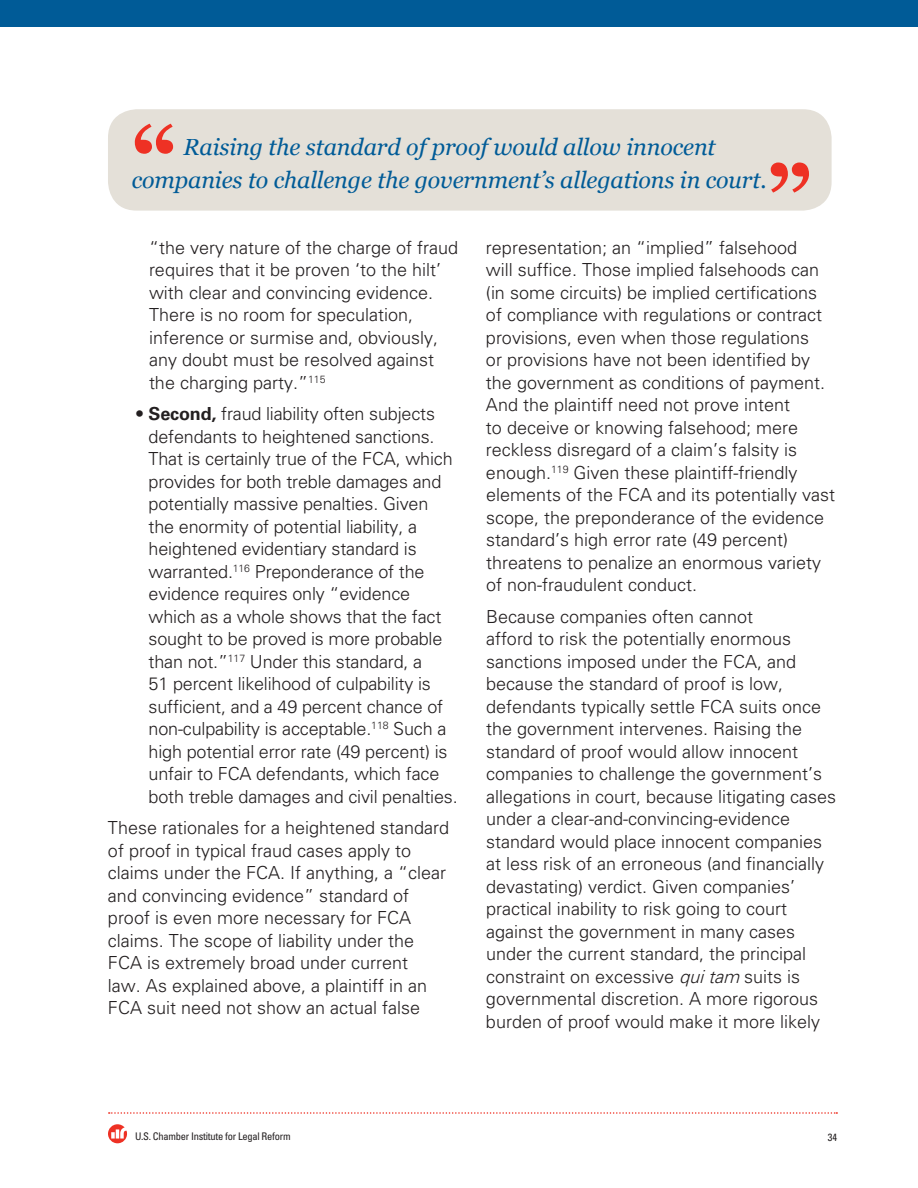
<style>
.page{position:relative;width:918px;height:1188px;background:#fff}
.page>*{position:absolute;margin:0;border:0;box-sizing:border-box;transform-origin:0 0}
.t1{font:700 87.75px "Georgia";color:#ee3124}
.t2{font:italic 23.25px/33px "Georgia";letter-spacing:-.005em;color:#005b97;text-align:center}
.t3{font:300 18px/22.5px "Univers LT Std";color:#231f20}
.t4{font:condensed 10.5px "Univers LT Std";letter-spacing:-.025em;color:#231f20}
.s1{font-weight:700}
.s2{font-style:italic}
</style>
<div class="page">
<svg style="left:108px;top:1124px;width:19px;height:19px"></svg>
<svg style="left:109px;top:1112px;width:728px;height:2px"></svg>
<div style="left:0;top:0;width:918px;height:27px;background:#005b97"></div>
<div style="left:108px;top:109px;width:724px;height:102px;background:#e4e0d8;border-radius:29px"></div>
<h1 class="t1" style="left:132px;top:102px;width:47px">“</h1>
<p class="t2" style="left:132px;top:130px;width:636px">Raising the standard of proof would allow innocent companies to challenge the government’s allegations in court.</p>
<h1 class="t1" style="left:767px;top:141px;width:47px">”</h1>
<p class="t3" style="left:149px;top:236px;width:311px">“the very nature of the charge of fraud requires that it be proven ‘to the hilt’ with clear and convincing evidence.<br>There is no room for speculation, inference or surmise and, obviously, any doubt must be resolved against the charging party.”<sup>115</sup></p>
<p class="t3" style="left:149px;top:403px;width:311px;text-indent:-14px">• <span class="s1">Second,</span> fraud liability often subjects defendants to heightened sanctions.<br>That is certainly true of the FCA, which provides for both treble damages and potentially massive penalties. Given the enormity of potential liability, a heightened evidentiary standard is warranted.<sup>116</sup> Preponderance of the evidence requires only “evidence which as a whole shows that the fact sought to be proved is more probable than not.”<sup>117</sup> Under this standard, a<br>51 percent likelihood of culpability is sufficient, and a 49 percent chance of non-culpability is acceptable.<sup>118</sup> Such a high potential error rate (49 percent) is unfair to FCA defendants, which face both treble damages and civil penalties.</p>
<p class="t3" style="left:108px;top:817px;width:343px">These rationales for a heightened standard of proof in typical fraud cases apply to claims under the FCA. If anything, a “clear and convincing evidence” standard of proof is even more necessary for FCA claims. The scope of liability under the FCA is extremely broad under current<br>law. As explained above, a plaintiff in an FCA suit need not show an actual false</p>
<p class="t3" style="left:486px;top:236px;width:351px">representation; an “implied” falsehood<br>will suffice. Those implied falsehoods can (in some circuits) be implied certifications of compliance with regulations or contract provisions, even when those regulations<br>or provisions have not been identified by the government as conditions of payment.<br>And the plaintiff need not prove intent<br>to deceive or knowing falsehood; mere reckless disregard of a claim’s falsity is enough.<sup>119</sup> Given these plaintiff-friendly elements of the FCA and its potentially vast scope, the preponderance of the evidence standard’s high error rate (49 percent) threatens to penalize an enormous variety of non-fraudulent conduct.</p>
<p class="t3" style="left:486px;top:605px;width:352px">Because companies often cannot<br>afford to risk the potentially enormous sanctions imposed under the FCA, and because the standard of proof is low, defendants typically settle FCA suits once the government intervenes. Raising the standard of proof would allow innocent companies to challenge the government’s allegations in court, because litigating cases under a clear-and-convincing-evidence standard would place innocent companies at less risk of an erroneous (and financially devastating) verdict. Given companies’ practical inability to risk going to court against the government in many cases under the current standard, the principal constraint on excessive <span class="s2">quitam</span> suits is governmental discretion. A more rigorous burden of proof would make it more likely</p>
<p class="t4" style="left:135px;top:1130px;width:157px">U.S. Chamber Institute for Legal Reform</p>
<p class="t4" style="left:828px;top:1130px;width:11px">34</p>
</div>
